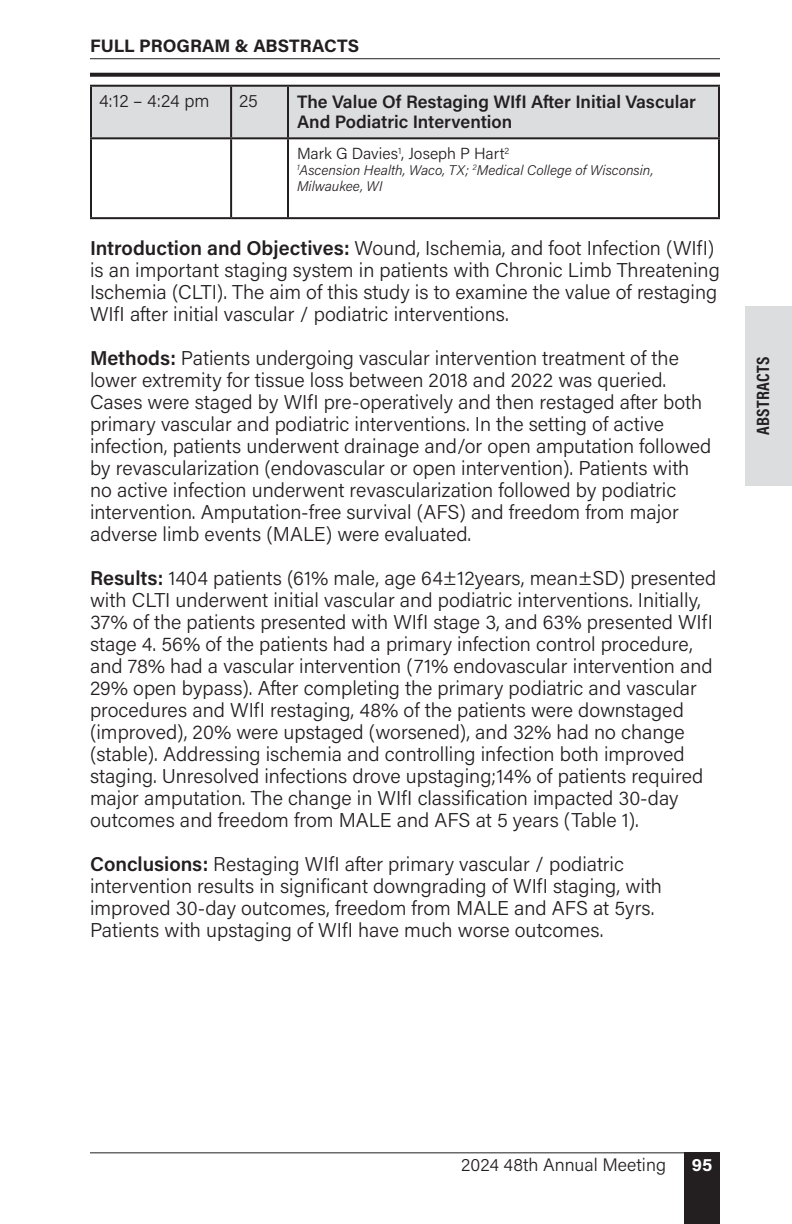
<style>
.page{position:relative;width:792px;height:1224px;background:#fff}
.page>*{position:absolute;margin:0;border:0;box-sizing:border-box;transform-origin:0 0}
.Paragraph_Style_1{font:300 20px/22px "Acumin Pro";color:#231f20}
.Paragraph_Style_1-2{font:600 18px/20px "Acumin Pro";color:#231f20}
.Paragraph_Style_1-3{font:300 18px "Acumin Pro";color:#231f20}
.t1{font:700 18px "Acumin Pro";color:#231f20}
.t2{font:700 18px "Acumin Pro Cond";letter-spacing:.02em;color:#231f20}
.t3{font:700 18px "Acumin Pro";color:#fff}
.Paragraph_Style_1-4{font:300 16px "Acumin Pro";color:#231f20}
.Paragraph_Style_1-5{font:italic 300 14px/16px "Acumin Pro";color:#231f20}
.s1{font-weight:600}
</style>
<div class="page">
<div style="left:684px;top:1152px;width:36px;height:72px;background:#231f20"></div>
<hr style="left:90px;top:1152px;width:630px;height:1px;background:#231f20">
<hr style="left:90px;top:58px;width:630px;height:1px;background:#231f20">
<div style="left:746px;top:306px;width:46px;height:180px;background:#dcdddf"></div>
<svg style="left:90px;top:73px;width:630px;height:4px;background:#322e2f"></svg>
<div style="left:92px;top:87px;width:626px;height:50px;background:#dcdddf"></div>
<hr style="left:90px;top:85px;width:141px;height:2px;background:#231f20">
<hr style="left:90px;top:87px;width:2px;height:50px;background:#231f20">
<hr style="left:231px;top:85px;width:57px;height:2px;background:#231f20">
<hr style="left:230px;top:87px;width:2px;height:50px;background:#231f20">
<hr style="left:288px;top:85px;width:432px;height:2px;background:#231f20">
<hr style="left:287px;top:87px;width:2px;height:50px;background:#231f20">
<hr style="left:718px;top:87px;width:2px;height:50px;background:#231f20">
<hr style="left:90px;top:137px;width:141px;height:2px;background:#231f20">
<hr style="left:90px;top:139px;width:2px;height:78px;background:#231f20">
<hr style="left:231px;top:137px;width:57px;height:2px;background:#231f20">
<hr style="left:230px;top:139px;width:2px;height:78px;background:#231f20">
<hr style="left:288px;top:137px;width:432px;height:2px;background:#231f20">
<hr style="left:287px;top:139px;width:2px;height:78px;background:#231f20">
<hr style="left:718px;top:139px;width:2px;height:78px;background:#231f20">
<hr style="left:90px;top:217px;width:141px;height:2px;background:#231f20">
<hr style="left:231px;top:217px;width:57px;height:2px;background:#231f20">
<hr style="left:288px;top:217px;width:432px;height:2px;background:#231f20">
<p class="t1" style="left:90px;top:33px;width:271px">FULL PROGRAM &amp; ABSTRACTS</p>
<p class="Paragraph_Style_1-3" style="left:99px;top:88px;width:112px">4:12 – 4:24 pm</p>
<p class="Paragraph_Style_1-3" style="left:239px;top:88px;width:20px">25</p>
<p class="Paragraph_Style_1-2" style="left:297px;top:91px;width:401px">The Value Of Restaging WIfI After Initial Vascular<br>And Podiatric Intervention</p>
<p class="Paragraph_Style_1-4" style="left:297px;top:142px;width:214px">Mark G Davies<sup>1</sup>, Joseph P Hart<sup>2</sup></p>
<p class="Paragraph_Style_1-5" style="left:297px;top:162px;width:358px"><sup>1</sup>Ascension Health, Waco, TX; <sup>2</sup>Medical College of Wisconsin,<br>Milwaukee, WI</p>
<p class="Paragraph_Style_1" style="left:90px;top:236px;width:631px"><span class="s1">Introduction and Objectives:</span> Wound, Ischemia, and foot Infection (WIfI) is an important staging system in patients with Chronic Limb Threatening Ischemia (CLTI). The aim of this study is to examine the value of restaging WIfI after initial vascular / podiatric interventions.</p>
<p class="Paragraph_Style_1" style="left:90px;top:346px;width:623px"><span class="s1">Methods:</span> Patients undergoing vascular intervention treatment of the lower extremity for tissue loss between 2018 and 2022 was queried.<br>Cases were staged by WIfI pre-operatively and then restaged after both primary vascular and podiatric interventions. In the setting of active infection, patients underwent drainage and/or open amputation followed by revascularization (endovascular or open intervention). Patients with no active infection underwent revascularization followed by podiatric intervention. Amputation-free survival (AFS) and freedom from major adverse limb events (MALE) were evaluated.</p>
<p class="Paragraph_Style_1" style="left:90px;top:566px;width:628px"><span class="s1">Results:</span> 1404 patients (61% male, age 64±12years, mean±SD) presented with CLTI underwent initial vascular and podiatric interventions. Initially, 37% of the patients presented with WIfI stage 3, and 63% presented WIfI stage 4. 56% of the patients had a primary infection control procedure, and 78% had a vascular intervention (71% endovascular intervention and 29% open bypass). After completing the primary podiatric and vascular procedures and WIfI restaging, 48% of the patients were downstaged (improved), 20% were upstaged (worsened), and 32% had no change (stable). Addressing ischemia and controlling infection both improved staging. Unresolved infections drove upstaging;14% of patients required major amputation. The change in WIfI classification impacted 30-day outcomes and freedom from MALE and AFS at 5 years (Table 1).</p>
<p class="Paragraph_Style_1" style="left:90px;top:852px;width:574px"><span class="s1">Conclusions:</span> Restaging WIfI after primary vascular / podiatric intervention results in significant downgrading of WIfI staging, with improved 30-day outcomes, freedom from MALE and AFS at 5yrs.<br>Patients with upstaging of WIfI have much worse outcomes.</p>
<p class="t2" style="left:751px;top:435px;width:80px;rotate:-90deg">ABSTRACTS</p>
<p class="Paragraph_Style_1-3" style="left:461px;top:1153px;width:206px">2024 48th Annual Meeting</p>
<p class="t3" style="left:692px;top:1152px;width:22px">95</p>
</div>
